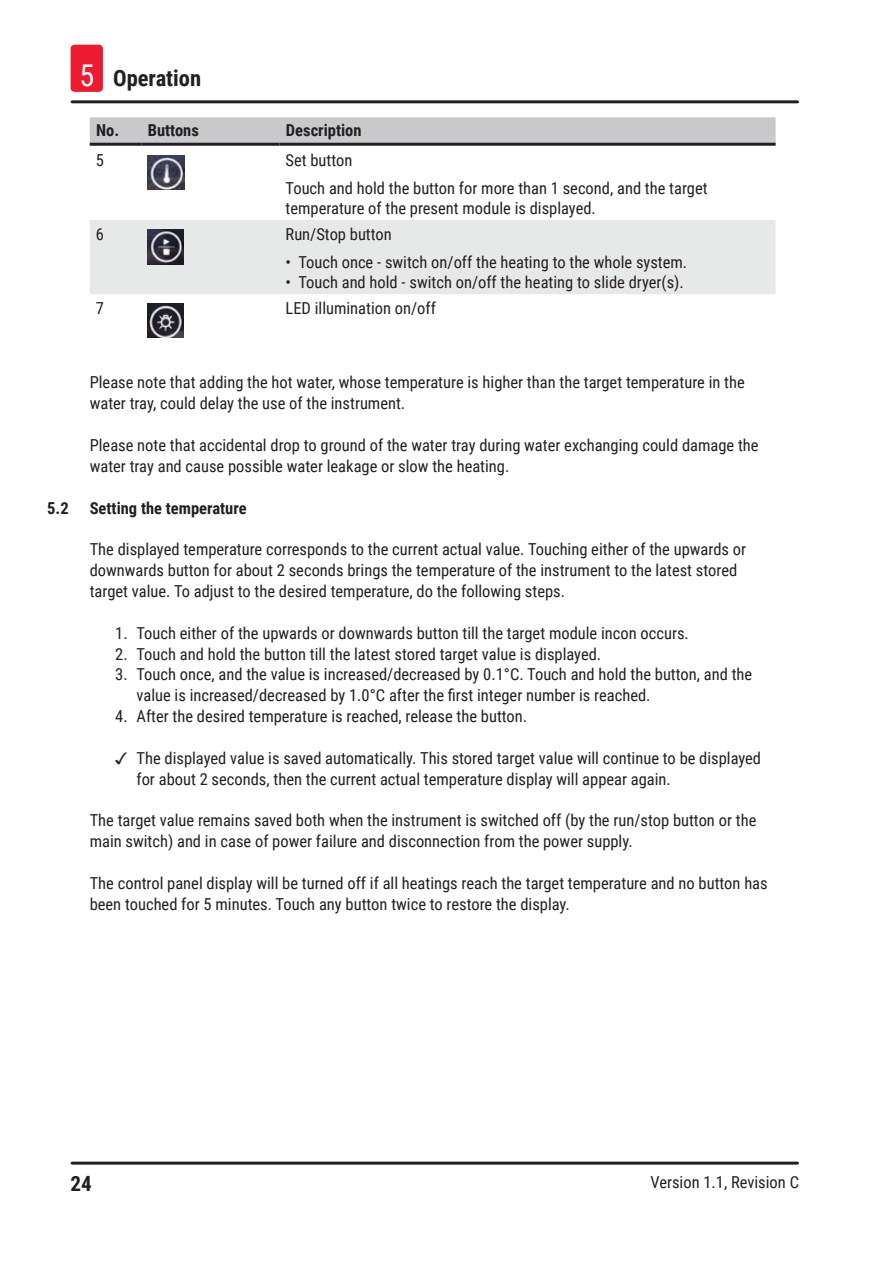
<style>
.page{position:relative;width:893px;height:1263px;background:#fff}
.page>*{position:absolute;margin:0;border:0;box-sizing:border-box;transform-origin:0 0}
.t1{font:700 22.5px "Roboto Condensed";color:#231f20}
.t2{font:700 21px "Roboto Condensed";color:#231f20}
.Description_text{font:16.5px/20.9px "Roboto Condensed";color:#231f20}
.Table_text{font:16.5px/19.8px "Roboto Condensed";color:#231f20}
.Table_heading{font:700 16.5px "Roboto Condensed";color:#231f20}
.s1{font-weight:400;font-size:30px;color:#fff}
</style>
<div class="page">
<hr style="left:72px;top:1161px;width:725px;height:3px;background:#231f20">
<hr style="left:72px;top:100px;width:725px;height:3px;background:#231f20">
<div style="left:71px;top:45px;width:32px;height:47px;background:#ed1b2f;border-radius:4px"></div>
<svg style="left:90px;top:117px;width:686px;height:26px;background:#c6c8c9"></svg>
<div style="left:90px;top:220px;width:686px;height:74px;background:#e7e8e8"></div>
<hr style="left:90px;top:143px;width:51px;height:3px;background:#231f20">
<hr style="left:141px;top:143px;width:139px;height:3px;background:#231f20">
<hr style="left:280px;top:143px;width:496px;height:3px;background:#231f20">
<img style="left:147px;top:155px;width:37px;height:34px">
<img style="left:147px;top:229px;width:37px;height:36px">
<img style="left:147px;top:303px;width:37px;height:35px">
<h1 class="t1" style="left:79px;top:63px;width:123px"><span class="s1">5</span> Operation</h1>
<p class="Table_heading" style="left:96px;top:118px;width:25px">No.</p>
<p class="Table_heading" style="left:148px;top:118px;width:53px">Buttons</p>
<p class="Table_heading" style="left:286px;top:118px;width:77px">Description</p>
<p class="Table_text" style="left:96px;top:149px;width:10px">5</p>
<p class="Table_text" style="left:286px;top:149px;width:68px">Set button</p>
<p class="Table_text" style="left:286px;top:178px;width:424px">Touch and hold the button for more than 1 second, and the target temperature of the present module is displayed.</p>
<p class="Table_text" style="left:96px;top:224px;width:10px">6</p>
<p class="Table_text" style="left:286px;top:224px;width:108px">Run/Stop button</p>
<p class="Description_text" style="left:286px;top:251px;width:403px">• Touch once - switch on/off the heating to the whole system.</p>
<p class="Description_text" style="left:286px;top:271px;width:400px">• Touch and hold - switch on/off the heating to slide dryer(s).</p>
<p class="Table_text" style="left:96px;top:298px;width:10px">7</p>
<p class="Table_text" style="left:286px;top:298px;width:152px">LED illumination on/off</p>
<p class="Description_text" style="left:90px;top:372px;width:657px">Please note that adding the hot water, whose temperature is higher than the target temperature in the water tray, could delay the use of the instrument.</p>
<p class="Description_text" style="left:90px;top:434px;width:670px">Please note that accidental drop to ground of the water tray during water exchanging could damage the water tray and cause possible water leakage or slow the heating.</p>
<p class="Table_heading" style="left:47px;top:496px;width:23px">5.2</p>
<p class="Table_heading" style="left:90px;top:496px;width:158px">Setting the temperature</p>
<p class="Description_text" style="left:90px;top:538px;width:658px">The displayed temperature corresponds to the current actual value. Touching either of the upwards or downwards button for about 2 seconds brings the temperature of the instrument to the latest stored target value. To adjust to the desired temperature, do the following steps.</p>
<p class="Description_text" style="left:115px;top:622px;width:575px">1. Touch either of the upwards or downwards button till the target module incon occurs.</p>
<p class="Description_text" style="left:115px;top:643px;width:487px">2. Touch and hold the button till the latest stored target value is displayed.</p>
<p class="Description_text" style="left:136px;top:663px;width:617px;text-indent:-21px">3. Touch once, and the value is increased/decreased by 0.1°C. Touch and hold the button, and the value is increased/decreased by 1.0°C after the first integer number is reached.</p>
<p class="Description_text" style="left:115px;top:705px;width:413px">4. After the desired temperature is reached, release the button.</p>
<p class="Description_text" style="left:136px;top:747px;width:626px">The displayed value is saved automatically. This stored target value will continue to be displayed for about 2 seconds, then the current actual temperature display will appear again.</p>
<p class="Description_text" style="left:90px;top:809px;width:668px">The target value remains saved both when the instrument is switched off (by the run/stop button or the main switch) and in case of power failure and disconnection from the power supply.</p>
<p class="Description_text" style="left:90px;top:872px;width:679px">The control panel display will be turned off if all heatings reach the target temperature and no button has been touched for 5 minutes. Touch any button twice to restore the display.</p>
<p class="t2" style="left:71px;top:1169px;width:23px">24</p>
<p class="Description_text" style="left:650px;top:1171px;width:150px">Version 1.1, Revision C</p>
</div>
